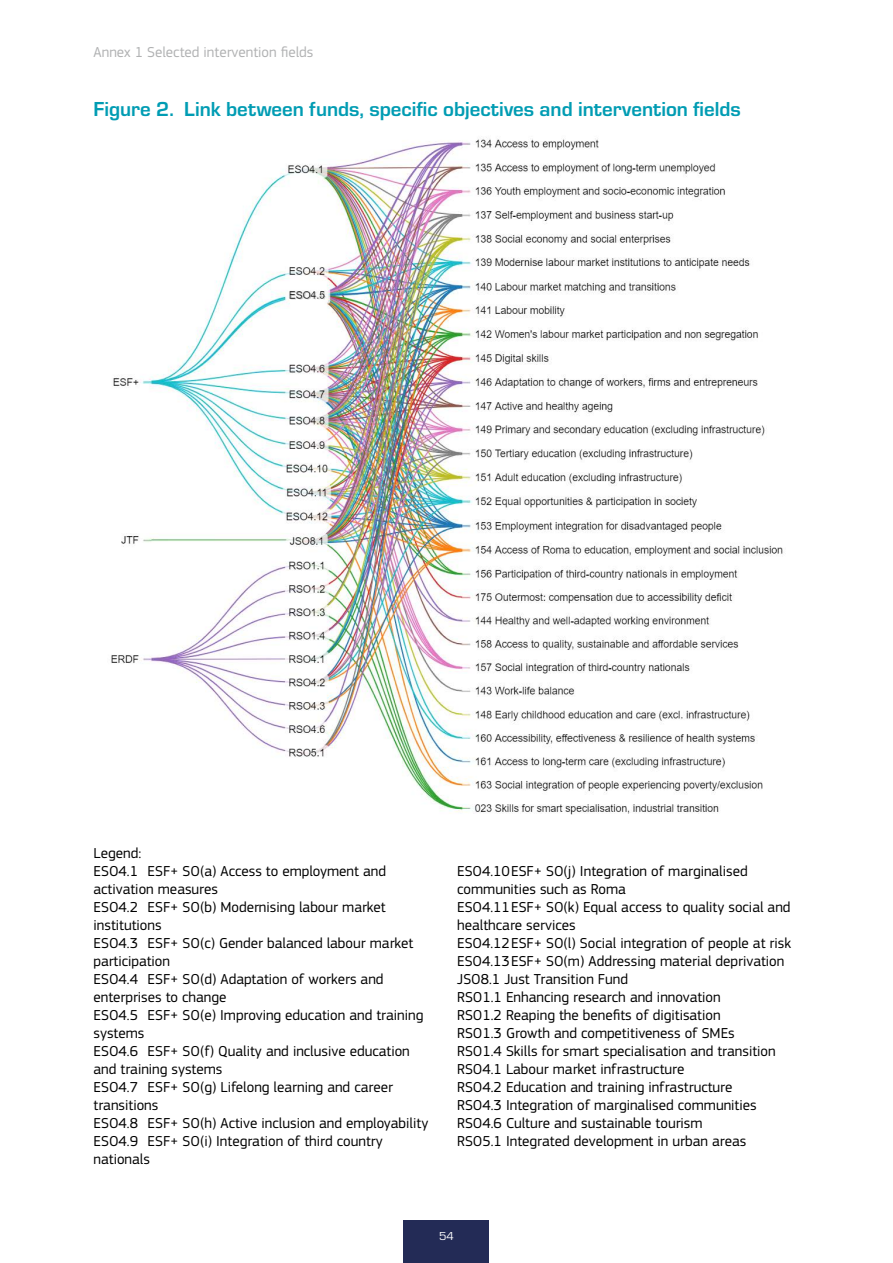
<style>
.page{position:relative;width:893px;height:1263px;background:#fff}
.page>*{position:absolute;margin:0;border:0;box-sizing:border-box;transform-origin:0 0}
.t1{font:700 21px "Eurostile";color:#009cb3}
.t2{font:15px/18px "EC Square Sans Pro";color:#000}
.t3{font:15px "EC Square Sans Pro";color:#b1b2b3}
.t4{font:12px "Eurostile";color:#fff}
</style>
<div class="page">
<div style="left:404px;top:1221px;width:85px;height:42px;background:#232b56"></div>
<img style="left:111px;top:137px;width:672px;height:677px">
<p class="t3" style="left:94px;top:44px;width:221px">Annex 1 Selected intervention fields</p>
<p class="t1" style="left:94px;top:94px;width:649px">Figure 2. Link between funds, specific objectives and intervention fields</p>
<p class="t2" style="left:94px;top:844px;width:336px">Legend:<br>ESO4.1 ESF+ SO(a) Access to employment and activation measures<br>ESO4.2 ESF+ SO(b) Modernising labour market institutions<br>ESO4.3 ESF+ SO(c) Gender balanced labour market participation<br>ESO4.4 ESF+ SO(d) Adaptation of workers and enterprises to change<br>ESO4.5 ESF+ SO(e) Improving education and training systems<br>ESO4.6 ESF+ SO(f) Quality and inclusive education and training systems<br>ESO4.7 ESF+ SO(g) Lifelong learning and career transitions<br>ESO4.8 ESF+ SO(h) Active inclusion and employability<br>ESO4.9 ESF+ SO(i) Integration of third country nationals</p>
<p class="t2" style="left:457px;top:862px;width:335px">ESO4.10ESF+ SO(j) Integration of marginalised communities such as Roma<br>ESO4.11ESF+ SO(k) Equal access to quality social and healthcare services<br>ESO4.12ESF+ SO(l) Social integration of people at risk ESO4.13ESF+ SO(m) Addressing material deprivation JSO8.1 Just Transition Fund<br>RSO1.1 Enhancing research and innovation<br>RSO1.2 Reaping the benefits of digitisation<br>RSO1.3 Growth and competitiveness of SMEs<br>RSO1.4 Skills for smart specialisation and transition RSO4.1 Labour market infrastructure<br>RSO4.2 Education and training infrastructure<br>RSO4.3 Integration of marginalised communities RSO4.6 Culture and sustainable tourism<br>RSO5.1 Integrated development in urban areas</p>
<p class="t4" style="left:439px;top:1228px;width:16px">54</p>
</div>
